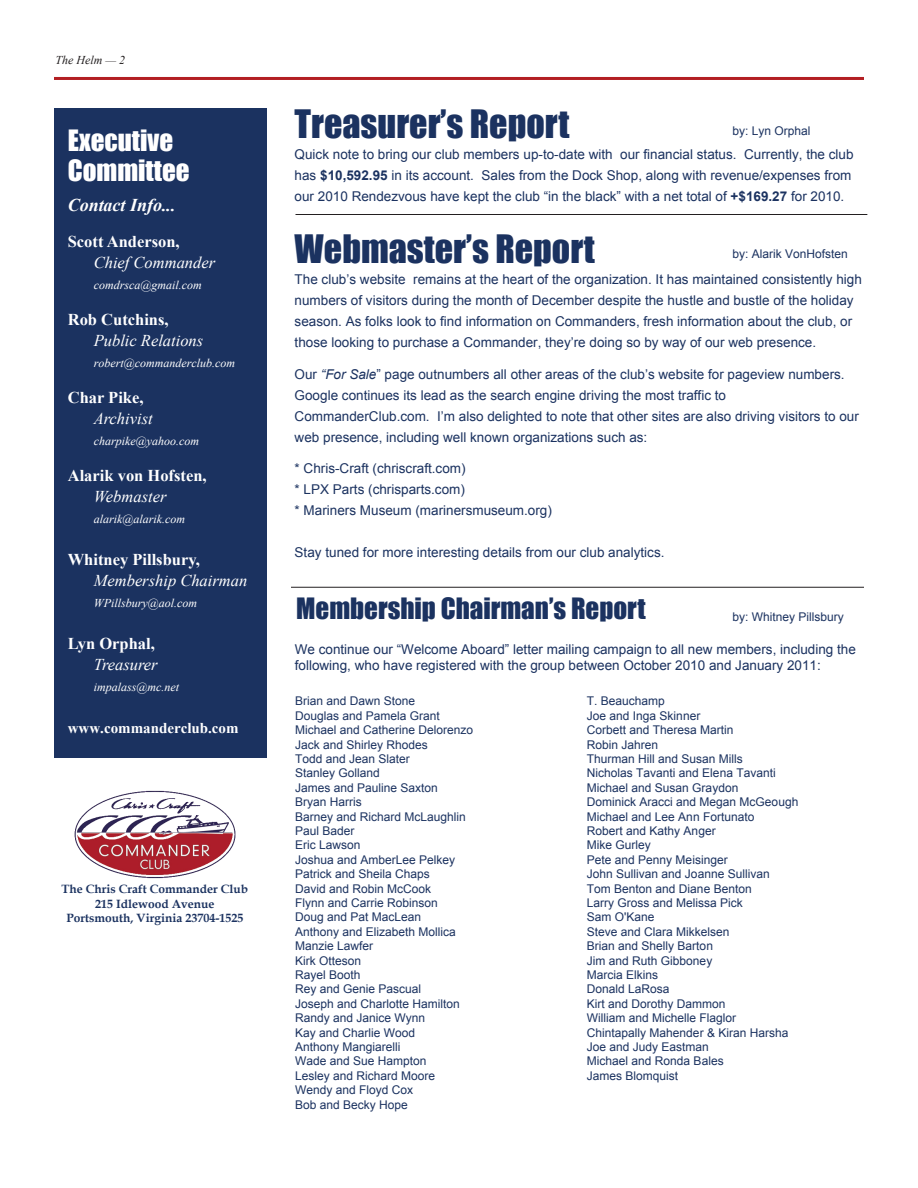
<style>
.page{position:relative;width:918px;height:1188px;background:#fff}
.page>*{position:absolute;margin:0;border:0;box-sizing:border-box;transform-origin:0 0}
.t1{font:36px "Impact";color:#1b3260}
.t2{font:27px "Impact";color:#1b3260}
.t3{font:27px/30px "Impact";color:#fff}
.t4{font:italic 700 18px "Times New Roman";color:#fff}
.t5{font:700 16.5px "Times New Roman";color:#fff}
.t6{font:italic 16.5px "Times New Roman";color:#fff}
.t7{font:700 15px "Times New Roman";color:#fff}
.t8{font:13.5px/21px "Arial";color:#1b3260}
.t9{font:12px/14.4px "Arial";color:#1b3260}
.t10{font:italic 12px "Times New Roman";color:#fff}
.t11{font:700 12px/14.5px "Book Antiqua";color:#1b3260;text-align:center}
.t12{font:italic 12px "Times New Roman";color:#231f20}
.s1{font-weight:700}
.s2{font-style:italic}
</style>
<div class="page">
<hr style="left:54px;top:77px;width:810px;height:3px;background:#b31f23">
<div style="left:54px;top:108px;width:212px;height:649px;background:#1b3260"></div>
<img style="left:74px;top:790px;width:162px;height:89px">
<hr style="left:296px;top:214px;width:571px;height:1px;background:#231f20">
<hr style="left:291px;top:587px;width:573px;height:1px;background:#231f20">
<p class="t12" style="left:56px;top:53px;width:71px">The Helm — 2</p>
<h2 class="t3" style="left:68px;top:125px;width:123px">Executive<br>Committee</h2>
<h3 class="t4" style="left:68px;top:195px;width:109px">Contact Info...</h3>
<h3 class="t5" style="left:68px;top:232px;width:113px">Scott Anderson,</h3>
<h3 class="t6" style="left:94px;top:253px;width:123px">Chief Commander</h3>
<p class="t10" style="left:94px;top:278px;width:110px">comdrsca@gmail.com</p>
<h3 class="t5" style="left:68px;top:310px;width:102px">Rob Cutchins,</h3>
<h3 class="t6" style="left:94px;top:331px;width:111px">Public Relations</h3>
<p class="t10" style="left:94px;top:356px;width:143px">robert@commanderclub.com</p>
<h3 class="t5" style="left:68px;top:388px;width:77px">Char Pike,</h3>
<h3 class="t6" style="left:94px;top:409px;width:60px">Archivist</h3>
<p class="t10" style="left:94px;top:434px;width:107px">charpike@yahoo.com</p>
<h3 class="t5" style="left:68px;top:466px;width:140px">Alarik von Hofsten,</h3>
<h3 class="t6" style="left:94px;top:487px;width:74px">Webmaster</h3>
<p class="t10" style="left:94px;top:512px;width:93px">alarik@alarik.com</p>
<h3 class="t5" style="left:68px;top:550px;width:134px">Whitney Pillsbury,</h3>
<h3 class="t6" style="left:94px;top:571px;width:155px">Membership Chairman</h3>
<p class="t10" style="left:94px;top:596px;width:105px">WPillsbury@aol.com</p>
<h3 class="t5" style="left:68px;top:634px;width:89px">Lyn Orphal,</h3>
<h3 class="t6" style="left:94px;top:655px;width:65px">Treasurer</h3>
<p class="t10" style="left:94px;top:680px;width:87px">impalass@mc.net</p>
<p class="t7" style="left:68px;top:719px;width:172px">www.commanderclub.com</p>
<p class="t11" style="left:62px;top:882px;width:188px">The Chris Craft Commander Club<br>215 Idlewood Avenue<br>Portsmouth, Virginia 23704-1525</p>
<h1 class="t1" style="left:295px;top:102px;width:276px">Treasurer’s Report</h1>
<p class="t8" style="left:295px;top:144px;width:561px">Quick note to bring our club members up-to-date with our financial status. Currently, the club has <span class="s1">$10,592.95</span> in its account. Sales from the Dock Shop, along with revenue/expenses from our 2010 Rendezvous have kept the club “in the black” with a net total of <span class="s1">+$169.27</span> for 2010.</p>
<p class="t9" style="left:733px;top:123px;width:80px">by: Lyn Orphal</p>
<h1 class="t1" style="left:295px;top:227px;width:302px">Webmaster’s Report</h1>
<p class="t8" style="left:295px;top:269px;width:569px">The club’s website remains at the heart of the organization. It has maintained consistently high numbers of visitors during the month of December despite the hustle and bustle of the holiday season. As folks look to find information on Commanders, fresh information about the club, or those looking to purchase a Commander, they’re doing so by way of our web presence.</p>
<p class="t8" style="left:295px;top:363px;width:566px">Our <span class="s2">“For Sale</span>” page outnumbers all other areas of the club’s website for pageview numbers.<br>Google continues its lead as the search engine driving the most traffic to CommanderClub.com. I’m also delighted to note that other sites are also driving visitors to our web presence, including well known organizations such as:</p>
<p class="t8" style="left:295px;top:458px;width:259px">* Chris-Craft (chriscraft.com)<br>* LPX Parts (chrisparts.com)<br>* Mariners Museum (marinersmuseum.org)</p>
<p class="t8" style="left:295px;top:542px;width:371px">Stay tuned for more interesting details from our club analytics.</p>
<h2 class="t2" style="left:296px;top:592px;width:351px">Membership Chairman’s Report</h2>
<p class="t9" style="left:733px;top:247px;width:117px">by: Alarik VonHofsten</p>
<p class="t9" style="left:733px;top:609px;width:113px">by: Whitney Pillsbury</p>
<p class="t8" style="left:295px;top:641px;width:563px;line-height:16.2px">We continue our “Welcome Aboard” letter mailing campaign to all new members, including the following, who have registered with the group between October 2010 and January 2011:</p>
<p class="t9" style="left:295px;top:694px;width:180px">Brian and Dawn Stone<br>Douglas and Pamela Grant<br>Michael and Catherine Delorenzo<br>Jack and Shirley Rhodes<br>Todd and Jean Slater<br>Stanley Golland<br>James and Pauline Saxton<br>Bryan Harris<br>Barney and Richard McLaughlin<br>Paul Bader<br>Eric Lawson<br>Joshua and AmberLee Pelkey<br>Patrick and Sheila Chaps<br>David and Robin McCook<br>Flynn and Carrie Robinson<br>Doug and Pat MacLean<br>Anthony and Elizabeth Mollica<br>Manzie Lawfer<br>Kirk Otteson<br>Rayel Booth<br>Rey and Genie Pascual<br>Joseph and Charlotte Hamilton<br>Randy and Janice Wynn<br>Kay and Charlie Wood<br>Anthony Mangiarelli<br>Wade and Sue Hampton<br>Lesley and Richard Moore<br>Wendy and Floyd Cox<br>Bob and Becky Hope</p>
<p class="t9" style="left:587px;top:694px;width:213px">T. Beauchamp<br>Joe and Inga Skinner<br>Corbett and Theresa Martin<br>Robin Jahren<br>Thurman Hill and Susan Mills<br>Nicholas Tavanti and Elena Tavanti<br>Michael and Susan Graydon<br>Dominick Aracci and Megan McGeough<br>Michael and Lee Ann Fortunato<br>Robert and Kathy Anger<br>Mike Gurley<br>Pete and Penny Meisinger<br>John Sullivan and Joanne Sullivan<br>Tom Benton and Diane Benton<br>Larry Gross and Melissa Pick<br>Sam O'Kane<br>Steve and Clara Mikkelsen<br>Brian and Shelly Barton<br>Jim and Ruth Gibboney<br>Marcia Elkins<br>Donald LaRosa<br>Kirt and Dorothy Dammon<br>William and Michelle Flaglor<br>Chintapally Mahender &amp; Kiran Harsha<br>Joe and Judy Eastman<br>Michael and Ronda Bales<br>James Blomquist</p>
</div>
